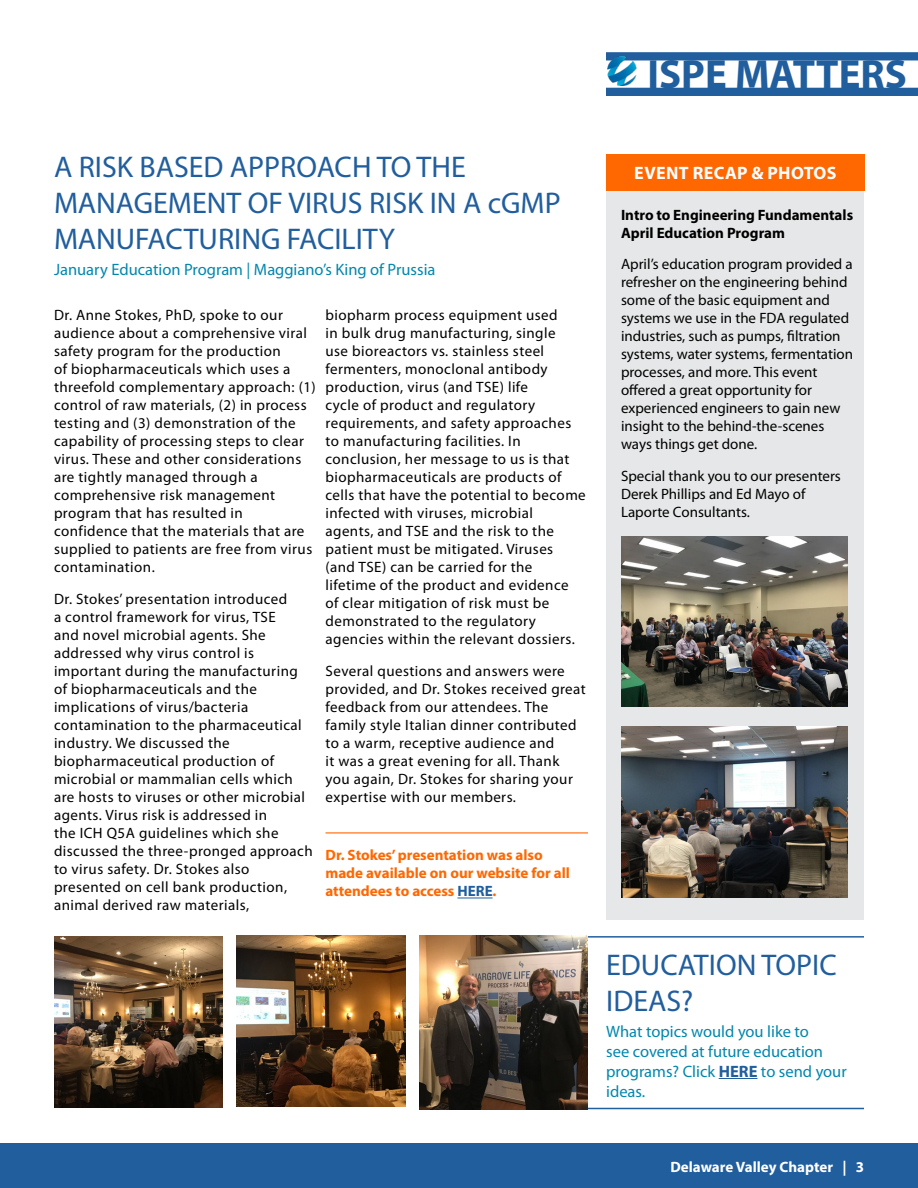
<style>
.page{position:relative;width:918px;height:1188px;background:#fff}
.page>*{position:absolute;margin:0;border:0;box-sizing:border-box;transform-origin:0 0}
.t1{font:700 40.95px "Myriad Pro";color:#215e9e}
.t2{font:30px/36px "Myriad Pro";color:#215e9e}
.t3{font:700 18px "Myriad Pro";letter-spacing:.02em;color:#fff}
.t4{font:16.5px/19.8px "Myriad Pro";color:#0087af}
.t5{font:15px/18px "Myriad Pro";letter-spacing:.03em;color:#000}
.t6{font:15px/18px "Myriad Pro";color:#000}
.t7{font:700 15px/18px "Myriad Pro";color:#ff6701}
.t8{font:700 15px/18px "Myriad Pro";color:#000}
.t9{font:700 15px "Myriad Pro";color:#fff}
.s1{color:#215e9e}
.s2{font-weight:700;color:#215e9e}
</style>
<div class="page">
<div style="left:0;top:1143px;width:918px;height:45px;background:#215e9e"></div>
<div style="left:606px;top:184px;width:258px;height:736px;background:#e6e7e8"></div>
<div style="left:606px;top:52px;width:312px;height:8px;background:#215e9e"></div>
<div style="left:606px;top:88px;width:312px;height:8px;background:#215e9e"></div>
<img style="left:607px;top:56px;width:31px;height:29px">
<div style="left:606px;top:154px;width:259px;height:37px;background:#ff6701"></div>
<hr style="left:326px;top:832px;width:262px;height:1px;background:#ff6701">
<hr style="left:457px;top:898px;width:36px;height:1px;background:#215e9e">
<img style="left:54px;top:936px;width:168px;height:172px">
<img style="left:237px;top:935px;width:168px;height:172px">
<img style="left:621px;top:727px;width:226px;height:170px">
<img style="left:621px;top:536px;width:226px;height:170px">
<hr style="left:719px;top:1078px;width:38px;height:1px;background:#215e9e">
<hr style="left:570px;top:936px;width:294px;height:2px;background:#215e9e">
<hr style="left:570px;top:1108px;width:294px;height:1px;background:#215e9e">
<img style="left:420px;top:935px;width:168px;height:174px">
<h1 class="t1" style="left:648px;top:47px;width:261px">ISPE MATTERS</h1>
<h2 class="t2" style="left:54px;top:148px;width:508px">A RISK BASED APPROACH TO THE<br>MANAGEMENT OF VIRUS RISK IN A cGMP<br>MANUFACTURING FACILITY</h2>
<p class="t4" style="left:54px;top:260px;width:383px">January Education Program | Maggiano’s King of Prussia</p>
<p class="t5" style="left:54px;top:306px;width:263px">Dr. Anne Stokes, PhD, spoke to our audience about a comprehensive viral safety program for the production<br>of biopharmaceuticals which uses a threefold complementary approach: (1) control of raw materials, (2) in process testing and (3) demonstration of the capability of processing steps to clear virus. These and other considerations are tightly managed through a comprehensive risk management program that has resulted in confidence that the materials that are supplied to patients are free from virus contamination.</p>
<p class="t5" style="left:54px;top:590px;width:260px">Dr. Stokes’ presentation introduced<br>a control framework for virus, TSE<br>and novel microbial agents. She addressed why virus control is important during the manufacturing of biopharmaceuticals and the implications of virus/bacteria contamination to the pharmaceutical industry. We discussed the biopharmaceutical production of microbial or mammalian cells which are hosts to viruses or other microbial agents. Virus risk is addressed in<br>the ICH Q5A guidelines which she discussed the three-pronged approach to virus safety. Dr. Stokes also presented on cell bank production, animal derived raw materials,</p>
<p class="t5" style="left:326px;top:306px;width:262px">biopharm process equipment used<br>in bulk drug manufacturing, single<br>use bioreactors vs. stainless steel fermenters, monoclonal antibody production, virus (and TSE) life<br>cycle of product and regulatory requirements, and safety approaches to manufacturing facilities. In conclusion, her message to us is that biopharmaceuticals are products of cells that have the potential to become infected with viruses, microbial<br>agents, and TSE and the risk to the patient must be mitigated. Viruses (and TSE) can be carried for the lifetime of the product and evidence<br>of clear mitigation of risk must be demonstrated to the regulatory agencies within the relevant dossiers.</p>
<p class="t5" style="left:326px;top:662px;width:262px">Several questions and answers were provided, and Dr. Stokes received great feedback from our attendees. The family style Italian dinner contributed to a warm, receptive audience and<br>it was a great evening for all. Thank you again, Dr. Stokes for sharing your expertise with our members.</p>
<p class="t7" style="left:326px;top:846px;width:246px">Dr. Stokes’ presentation was also made available on our website for all attendees to access <span class="s1">HERE</span>.</p>
<p class="t3" style="left:634px;top:161px;width:204px">EVENT RECAP &amp; PHOTOS</p>
<p class="t8" style="left:621px;top:205px;width:234px">Intro to Engineering Fundamentals<br>April Education Program</p>
<p class="t6" style="left:621px;top:255px;width:234px">April’s education program provided a refresher on the engineering behind some of the basic equipment and systems we use in the FDA regulated industries, such as pumps, filtration systems, water systems, fermentation processes, and more. This event offered a great opportunity for experienced engineers to gain new insight to the behind-the-scenes ways things get done.</p>
<p class="t6" style="left:621px;top:466px;width:221px">Special thank you to our presenters<br>Derek Phillips and Ed Mayo of<br>Laporte Consultants.</p>
<h2 class="t2" style="left:606px;top:946px;width:232px">EDUCATION TOPIC<br>IDEAS?</h2>
<p class="t4" style="left:606px;top:1022px;width:242px">What topics would you like to<br>see covered at future education programs? Click <span class="s2">HERE</span> to send your ideas.</p>
<p class="t9" style="left:670px;top:1157px;width:195px">Delaware Valley Chapter | 3</p>
</div>
